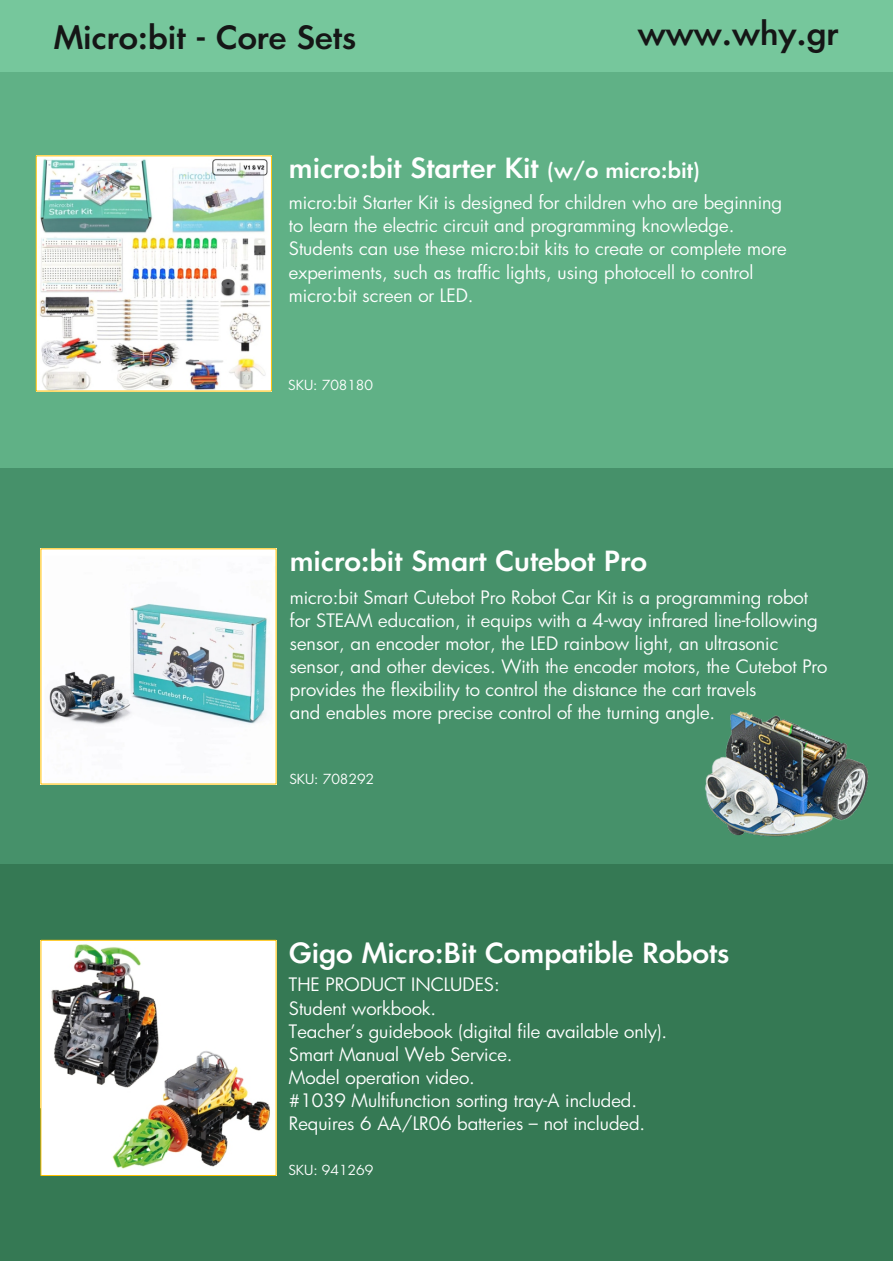
<style>
.page{position:relative;width:893px;height:1263px;background:#fff}
.page>*{position:absolute;margin:0;border:0;box-sizing:border-box;transform-origin:0 0}
.t1{font:500 31.2px "PF Futura Neu";color:#151616}
.t2{font:500 27px "PF Futura Neu";color:#fff}
.t3{font:18px/23.1px "PF Futura Neu";color:#fff}
.t4{font:13.5px "PF Futura Neu";color:#fff}
.s1{font-size:21px}
</style>
<div class="page">
<div style="left:0;top:72px;width:893px;height:396px;background:#60b186"></div>
<div style="left:0;top:468px;width:893px;height:397px;background:#46916a"></div>
<div style="left:0;top:865px;width:893px;height:396px;background:#357954"></div>
<div style="left:0;top:0;width:893px;height:72px;background:#76c79c"></div>
<img style="left:42px;top:550px;width:233px;height:232px">
<div style="left:41px;top:940px;width:235px;height:235px;background:#fff"></div>
<img style="left:112px;top:1051px;width:158px;height:118px">
<img style="left:51px;top:944px;width:147px;height:164px">
<div style="left:40px;top:940px;width:237px;height:236px;border:1px solid #ffc100"></div>
<img style="left:38px;top:157px;width:232px;height:232px">
<img style="left:705px;top:711px;width:164px;height:126px">
<h1 class="t1" style="left:54px;top:24px;width:304px">Micro:bit - Core Sets</h1>
<h1 class="t1" style="left:638px;top:20px;width:202px">www.why.gr</h1>
<h2 class="t2" style="left:289px;top:156px;width:412px">micro:bit Starter Kit <span class="s1">(w/o micro:bit)</span></h2>
<p class="t3" style="left:289px;top:192px;width:499px">micro:bit Starter Kit is designed for children who are beginning to learn the electric circuit and programming knowledge.<br>Students can use these micro:bit kits to create or complete more experiments, such as traffic lights, using photocell to control micro:bit screen or LED.</p>
<p class="t4" style="left:288px;top:380px;width:86px">SKU: 708180</p>
<h2 class="t2" style="left:290px;top:550px;width:359px">micro:bit Smart Cutebot Pro</h2>
<p class="t3" style="left:290px;top:586px;width:539px">micro:bit Smart Cutebot Pro Robot Car Kit is a programming robot for STEAM education, it equips with a 4-way infrared line-following sensor, an encoder motor, the LED rainbow light, an ultrasonic sensor, and other devices. With the encoder motors, the Cutebot Pro provides the flexibility to control the distance the cart travels<br>and enables more precise control of the turning angle.</p>
<p class="t4" style="left:289px;top:773px;width:86px">SKU: 708292</p>
<h2 class="t2" style="left:289px;top:941px;width:442px">Gigo Micro:Bit Compatible Robots</h2>
<p class="t3" style="left:289px;top:974px;width:380px">THE PRODUCT INCLUDES:<br>Student workbook.<br>Teacher’s guidebook (digital file available only).<br>Smart Manual Web Service.<br>Model operation video.<br>#1039 Multifunction sorting tray-A included.<br>Requires 6 AA/LR06 batteries – not included.</p>
<p class="t4" style="left:288px;top:1164px;width:86px">SKU: 941269</p>
</div>
